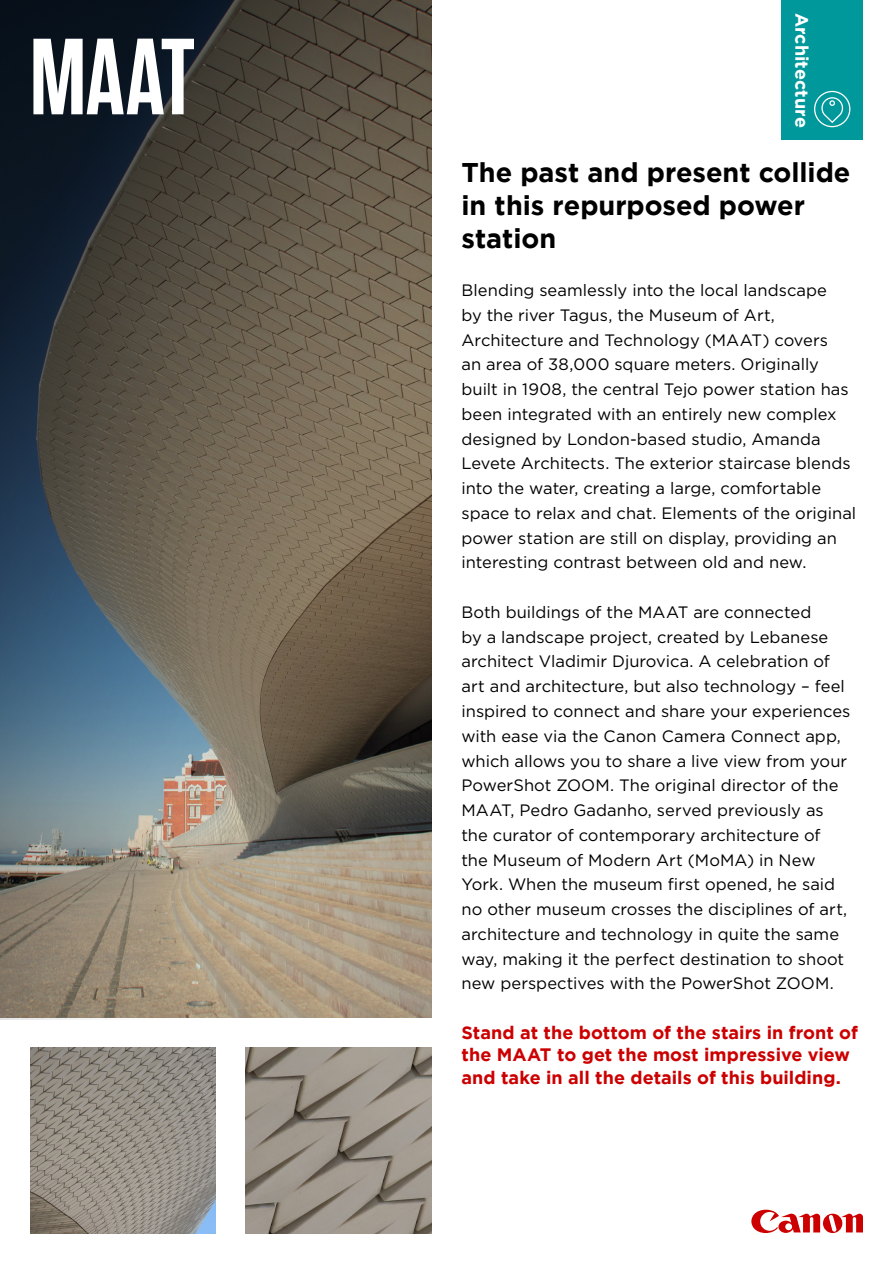
<style>
.page{position:relative;width:893px;height:1263px;background:#fff}
.page>*{position:absolute;margin:0;border:0;box-sizing:border-box;transform-origin:0 0}
.t1{font:600 108px "Tungsten";color:#fff}
.Body_copy{font:700 27px/33px "Gotham";color:#000}
.Body_copy-2{font:700 18px/22.5px "Gotham";color:#c00}
.Body_copy-3{font:700 18px "Gotham";color:#fff}
.Body_copy-4{font:16.5px/24.8px "Gotham";color:#000}
</style>
<div class="page">
<svg style="left:751px;top:1210px;width:112px;height:23px"></svg>
<svg style="left:0;top:0;width:431px;height:1019px;background:#646057"></svg>
<img style="left:246px;top:1047px;width:185px;height:186px">
<img style="left:30px;top:1047px;width:186px;height:186px">
<div style="left:782px;top:0;width:81px;height:140px;background:#00989a"></div>
<svg style="left:814px;top:91px;width:36px;height:36px"></svg>
<p class="t1" style="left:30px;top:20px;width:167px">MAAT</p>
<p class="Body_copy-3" style="left:812px;top:13px;width:117px;rotate:90deg">Architecture</p>
<p class="Body_copy" style="left:461px;top:155px;width:390px">The past and present collide in this repurposed power station</p>
<p class="Body_copy-4" style="left:461px;top:278px;width:396px">Blending seamlessly into the local landscape<br>by the river Tagus, the Museum of Art, Architecture and Technology (MAAT) covers<br>an area of 38,000 square meters. Originally built in 1908, the central Tejo power station has been integrated with an entirely new complex designed by London-based studio, Amanda Levete Architects. The exterior staircase blends into the water, creating a large, comfortable space to relax and chat. Elements of the original power station are still on display, providing an interesting contrast between old and new.</p>
<p class="Body_copy-4" style="left:461px;top:599px;width:390px">Both buildings of the MAAT are connected<br>by a landscape project, created by Lebanese architect Vladimir Djurovica. A celebration of art and architecture, but also technology – feel inspired to connect and share your experiences with ease via the Canon Camera Connect app, which allows you to share a live view from your PowerShot ZOOM. The original director of the MAAT, Pedro Gadanho, served previously as the curator of contemporary architecture of the Museum of Modern Art (MoMA) in New York. When the museum first opened, he said no other museum crosses the disciplines of art, architecture and technology in quite the same way, making it the perfect destination to shoot new perspectives with the PowerShot ZOOM.</p>
<p class="Body_copy-2" style="left:461px;top:1021px;width:398px">Stand at the bottom of the stairs in front of the MAAT to get the most impressive view and take in all the details of this building.</p>
</div>
